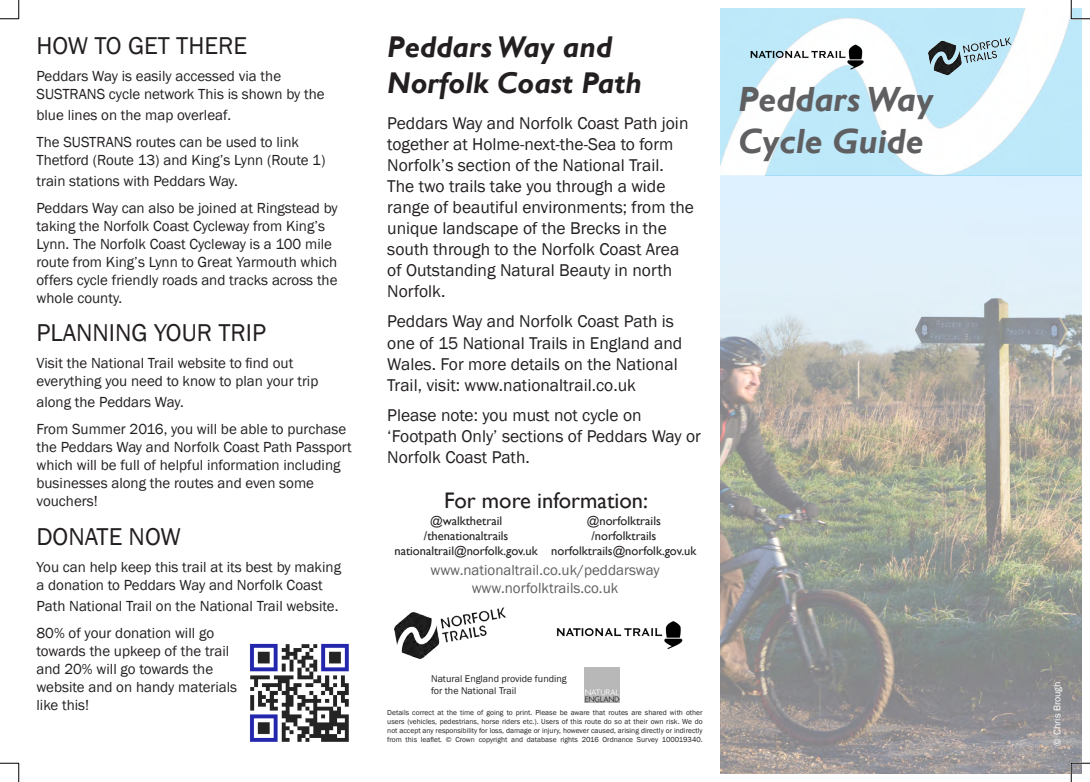
<style>
.page{position:relative;width:1090px;height:782px;background:#fff}
.page>*{position:absolute;margin:0;border:0;box-sizing:border-box;transform-origin:0 0}
.t1{font:italic 700 35px "Gill Sans";color:#5f5f62}
.t2{font:italic 700 30px/36px "Gill Sans";color:#231f20}
.t3{font:25px "Franklin Gothic";color:#231f20}
.t4{font:22.5px "Gill Sans";color:#231f20}
.t5{font:17.5px/21px "Franklin Gothic";color:#231f20}
.t6{font:15px/18px "Franklin Gothic";color:#231f20}
.t7{font:15px "Franklin Gothic";color:#5f5f62}
.t8{font:12.5px "Gill Sans";color:#231f20}
.t9{font:10px/12px "Franklin Gothic";color:#231f20}
.t10{font:10px "Franklin Gothic";color:#fff}
.t11{font:7.5px/9px "Franklin Gothic";color:#231f20;text-align:justify}
</style>
<div class="page">
<img style="left:720px;top:8px;width:362px;height:765px">
<img style="left:394px;top:607px;width:113px;height:52px">
<img style="left:556px;top:621px;width:127px;height:28px">
<img style="left:584px;top:667px;width:36px;height:36px">
<img style="left:928px;top:37px;width:84px;height:39px">
<img style="left:738px;top:32px;width:138px;height:50px">
<img style="left:250px;top:643px;width:99px;height:99px">
<svg style="left:0;top:0;width:20px;height:20px"></svg>
<svg style="left:0;top:762px;width:20px;height:20px"></svg>
<svg style="left:1070px;top:0;width:20px;height:20px"></svg>
<svg style="left:1070px;top:762px;width:20px;height:20px"></svg>
<p class="t3" style="left:36px;top:30px;width:212px">HOW TO GET THERE</p>
<p class="t6" style="left:36px;top:67px;width:290px">Peddars Way is easily accessed via the<br>SUSTRANS cycle network This is shown by the</p>
<p class="t6" style="left:36px;top:106px;width:196px">blue lines on the map overleaf.</p>
<p class="t6" style="left:36px;top:133px;width:291px">The SUSTRANS routes can be used to link<br>Thetford (Route 13) and King’s Lynn (Route 1)</p>
<p class="t6" style="left:36px;top:172px;width:203px">train stations with Peddars Way.</p>
<p class="t6" style="left:36px;top:199px;width:303px">Peddars Way can also be joined at Ringstead by taking the Norfolk Coast Cycleway from King’s Lynn. The Norfolk Coast Cycleway is a 100 mile route from King’s Lynn to Great Yarmouth which offers cycle friendly roads and tracks across the whole county.</p>
<p class="t3" style="left:36px;top:317px;width:231px">PLANNING YOUR TRIP</p>
<p class="t6" style="left:36px;top:354px;width:283px">Visit the National Trail website to find out everything you need to know to plan your trip</p>
<p class="t6" style="left:36px;top:393px;width:149px">along the Peddars Way.</p>
<p class="t6" style="left:36px;top:420px;width:317px">From Summer 2016, you will be able to purchase the Peddars Way and Norfolk Coast Path Passport which will be full of helpful information including businesses along the routes and even some vouchers!</p>
<p class="t3" style="left:36px;top:521px;width:146px">DONATE NOW</p>
<p class="t6" style="left:36px;top:558px;width:306px">You can help keep this trail at its best by making a donation to Peddars Way and Norfolk Coast</p>
<p class="t6" style="left:36px;top:597px;width:303px">Path National Trail on the National Trail website.</p>
<p class="t6" style="left:36px;top:624px;width:179px">80% of your donation will go</p>
<p class="t6" style="left:36px;top:642px;width:194px">towards the upkeep of the trail</p>
<p class="t6" style="left:36px;top:660px;width:178px">and 20% will go towards the</p>
<p class="t6" style="left:36px;top:678px;width:202px">website and on handy materials</p>
<p class="t6" style="left:36px;top:696px;width:54px">like this!</p>
<p class="t2" style="left:387px;top:30px;width:256px">Peddars Way and<br>Norfolk Coast Path</p>
<p class="t5" style="left:387px;top:113px;width:308px">Peddars Way and Norfolk Coast Path join together at Holme-next-the-Sea to form Norfolk’s section of the National Trail.<br>The two trails take you through a wide range of beautiful environments; from the unique landscape of the Brecks in the south through to the Norfolk Coast Area of Outstanding Natural Beauty in north Norfolk.</p>
<p class="t5" style="left:387px;top:311px;width:296px">Peddars Way and Norfolk Coast Path is one of 15 National Trails in England and Wales. For more details on the National Trail, visit: www.nationaltrail.co.uk</p>
<p class="t5" style="left:387px;top:404px;width:315px">Please note: you must not cycle on ‘Footpath Only’ sections of Peddars Way or<br>Norfolk Coast Path.</p>
<p class="t4" style="left:444px;top:487px;width:205px">For more information:</p>
<p class="t8" style="left:430px;top:514px;width:74px">@walkthetrail</p>
<p class="t8" style="left:424px;top:529px;width:86px">/thenationaltrails</p>
<p class="t8" style="left:394px;top:544px;width:145px">nationaltrail@norfolk.gov.uk</p>
<p class="t8" style="left:587px;top:514px;width:76px">@norfolktrails</p>
<p class="t8" style="left:591px;top:529px;width:66px">/norfolktrails</p>
<p class="t8" style="left:551px;top:544px;width:147px">norfolktrails@norfolk.gov.uk</p>
<p class="t7" style="left:430px;top:560px;width:231px">www.nationaltrail.co.uk/peddarsway</p>
<p class="t7" style="left:472px;top:578px;width:148px">www.norfolktrails.co.uk</p>
<p class="t9" style="left:431px;top:673px;width:137px">Natural England provide funding for the National Trail</p>
<p class="t11" style="left:387px;top:708px;width:317px">Details correct at the time of going to print. Please be aware that routes are shared with other users (vehicles, pedestrians, horse riders etc.). Users of this route do so at their own risk. We do not accept any responsibility for loss, damage or injury, however caused, arising directly or indirectly from this leaflet. © Crown copyright and database rights 2016 Ordnance Survey 100019340.</p>
<p class="t1" style="left:738px;top:79px;width:197px">Peddars Way</p>
<p class="t1" style="left:738px;top:121px;width:187px">Cycle Guide</p>
<p class="t10" style="left:1051px;top:745px;width:66px;rotate:-90deg">© Chris Brough</p>
</div>
